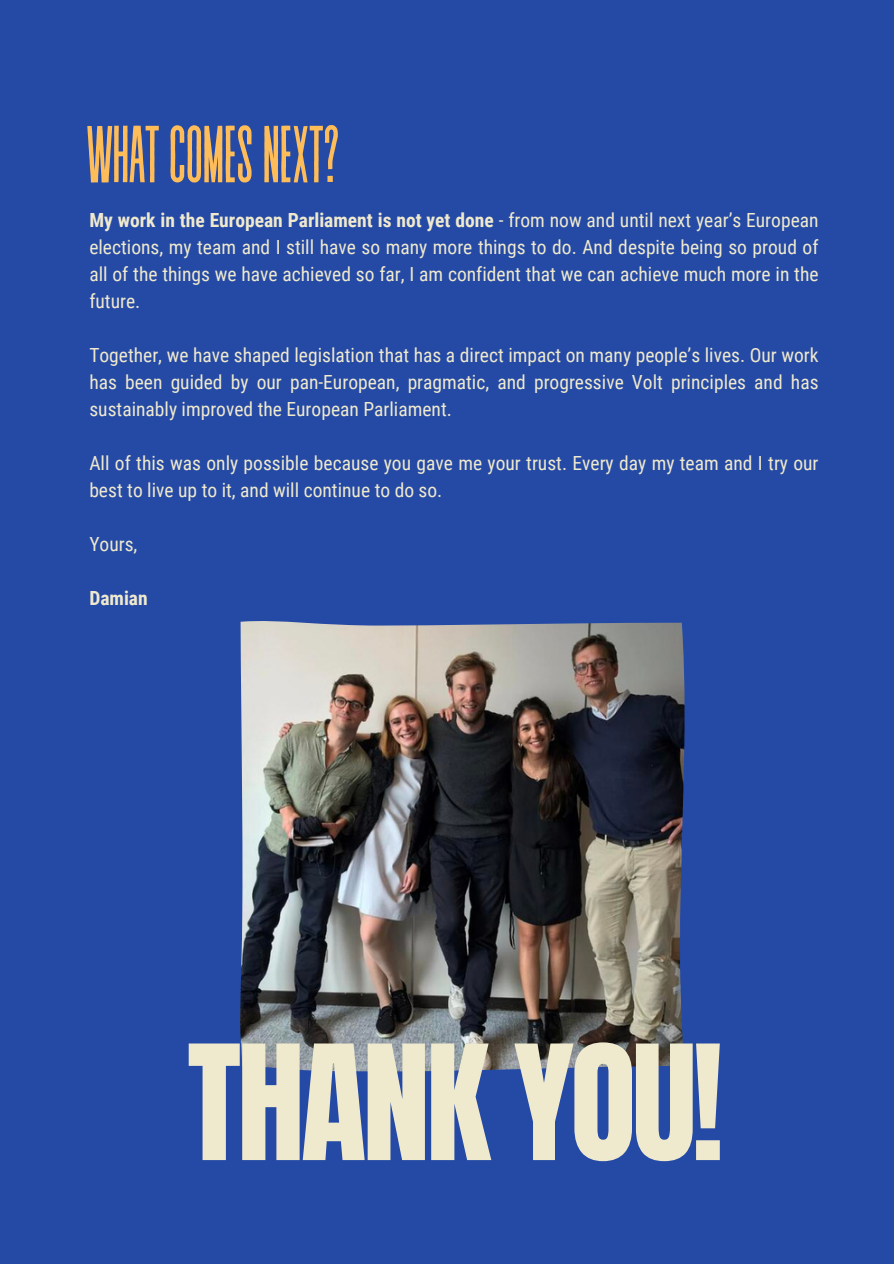
<style>
.page{position:relative;width:894px;height:1264px;background:#fff}
.page>*{position:absolute;margin:0;border:0;box-sizing:border-box;transform-origin:0 0}
.t1{font:135.6px "Anton";letter-spacing:-.03em;color:#efe9ce}
.t2{font:80.7px "Revive 80 Tall";letter-spacing:-.03em;color:#ffbd59}
.t3{font:19.5px/27px "Roboto Condensed";color:#efe9ce;text-align:justify}
.t4{font:700 19.5px "Roboto Condensed";color:#efe9ce}
.s1{font-weight:700}
</style>
<div class="page">
<div style="left:0;top:0;width:893px;height:1263px;background:#254aa5"></div>
<img style="left:240px;top:621px;width:444px;height:451px">
<h2 class="t2" style="left:86px;top:113px;width:256px">WHAT COMES NEXT?</h2>
<p class="t3" style="left:89px;top:206px;width:730px"><span class="s1">My work in the European Parliament is not yet done</span> - from now and until next year’s European elections, my team and I still have so many more things to do. And despite being so proud of all of the things we have achieved so far, I am confident that we can achieve much more in the future.</p>
<p class="t3" style="left:89px;top:341px;width:730px">Together, we have shaped legislation that has a direct impact on many people’s lives. Our work has been guided by our pan-European, pragmatic, and progressive Volt principles and has sustainably improved the European Parliament.</p>
<p class="t3" style="left:89px;top:449px;width:730px">All of this was only possible because you gave me your trust. Every day my team and I try our best to live up to it, and will continue to do so.</p>
<p class="t3" style="left:89px;top:530px;width:50px">Yours,</p>
<p class="t4" style="left:89px;top:585px;width:60px">Damian</p>
<h1 class="t1" style="left:187px;top:1033px;width:537px">THANK YOU!</h1>
</div>
